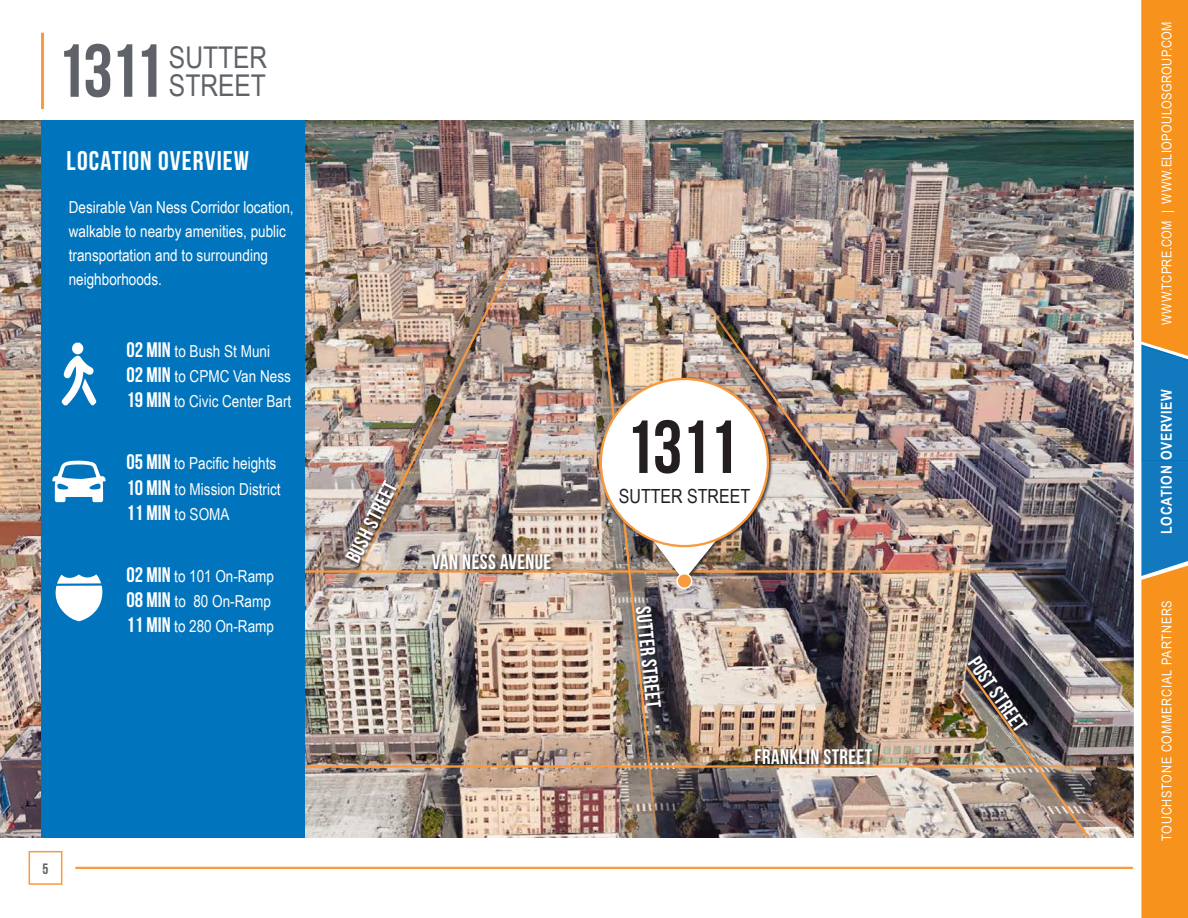
<style>
.page{position:relative;width:1188px;height:918px;background:#fff}
.page>*{position:absolute;margin:0;border:0;box-sizing:border-box;transform-origin:0 0}
.t1{font:700 75px "Bebas Neue";color:#5f6369}
.Body{font:700 75px "Bebas Neue";color:#231f20}
.t2{font:30px/28.5px "Arial Narrow";color:#5f6369}
.t3{font:700 27px "Bebas Neue";letter-spacing:.04em;color:#fff}
.Body-2{font:700 21px "Bebas Neue";letter-spacing:.02em;color:#fff}
.Body-3{font:19.5px "Arial Narrow";color:#231f20}
.Body-4{font:16.5px/24px "Arial Narrow";color:#fff}
.Body-5{font:700 15px "Arial Narrow";letter-spacing:.05em;color:#fff}
.t4{font:700 15px "Bebas Neue";color:#5f6369}
.t5{font:13.5px "Arial Narrow";letter-spacing:.03em;color:#fff}
.t6{font:13.5px "Arial Narrow";letter-spacing:.05em;color:#fff}
.s1{font-family:"Bebas Neue";font-weight:700;font-size:21px}
</style>
<div class="page">
<div style="left:29px;top:851px;width:33px;height:34px;border:2px solid #f89a3f"></div>
<hr style="left:75px;top:867px;width:1058px;height:2px;background:#f89a3f">
<svg style="left:1141px;top:0;width:47px;height:918px;background:#c18e46"></svg>
<hr style="left:41px;top:33px;width:3px;height:76px;background:#f89a3f">
<img style="left:0;top:121px;width:1134px;height:717px">
<hr style="left:0;top:765px;width:1134px;height:3px;background:#f89a3f">
<img style="left:963px;top:663px;width:129px;height:176px">
<div style="left:967px;top:655px;width:65px;height:81px;background:#231f20;opacity:.75"></div>
<img style="left:348px;top:237px;width:177px;height:351px">
<div style="left:755px;top:748px;width:121px;height:21px;background:#231f20;opacity:.75"></div>
<hr style="left:0;top:570px;width:1065px;height:3px;background:#f89a3f">
<div style="left:41px;top:121px;width:264px;height:717px;background:#0075bd"></div>
<svg style="left:62px;top:343px;width:34px;height:62px"></svg>
<svg style="left:52px;top:460px;width:54px;height:42px"></svg>
<svg style="left:56px;top:574px;width:46px;height:47px"></svg>
<div style="left:344px;top:479px;width:56px;height:89px;background:#231f20;opacity:.75"></div>
<img style="left:592px;top:224px;width:264px;height:614px">
<div style="left:677px;top:574px;width:15px;height:14px;background:#f89a3f;border-radius:50%"></div>
<div style="left:676px;top:573px;width:16px;height:16px;border:2px solid #fff;border-radius:50%"></div>
<div style="left:432px;top:553px;width:123px;height:20px;background:#231f20;opacity:.75"></div>
<h1 class="t1" style="left:56px;top:30px;width:109px">1311</h1>
<h2 class="t2" style="left:169px;top:42px;width:100px">SUTTER<br>STREET</h2>
<p class="t3" style="left:67px;top:145px;width:184px">LOCATION OVERVIEW</p>
<p class="Body-4" style="left:69px;top:194px;width:227px">Desirable Van Ness Corridor location, walkable to nearby amenities, public transportation and to surrounding neighborhoods.</p>
<p class="Body-4" style="left:127px;top:338px;width:145px"><span class="s1">02 MIN</span> to Bush St Muni</p>
<p class="Body-4" style="left:127px;top:363px;width:166px"><span class="s1">02 MIN</span> to CPMC Van Ness</p>
<p class="Body-4" style="left:127px;top:389px;width:166px"><span class="s1">19 MIN</span> to Civic Center Bart</p>
<p class="Body-4" style="left:127px;top:451px;width:151px"><span class="s1">05 MIN</span> to Pacific heights</p>
<p class="Body-4" style="left:127px;top:476px;width:155px"><span class="s1">10 MIN</span> to Mission District</p>
<p class="Body-4" style="left:127px;top:501px;width:104px"><span class="s1">11 MIN</span> to SOMA</p>
<p class="Body-4" style="left:127px;top:564px;width:149px"><span class="s1">02 MIN</span> to 101 On-Ramp</p>
<p class="Body-4" style="left:127px;top:589px;width:146px"><span class="s1">08 MIN</span> to 80 On-Ramp</p>
<p class="Body-4" style="left:127px;top:614px;width:149px"><span class="s1">11 MIN</span> to 280 On-Ramp</p>
<p class="Body-2" style="left:341px;top:556px;width:89px;rotate:-63deg">BUSH STREET</p>
<p class="Body-2" style="left:432px;top:550px;width:121px">VAN NESS AVENUE</p>
<p class="t4" style="left:43px;top:860px;width:7px">5</p>
<p class="Body" style="left:625px;top:406px;width:115px">1311</p>
<p class="Body-3" style="left:619px;top:481px;width:133px">SUTTER STREET</p>
<p class="Body-2" style="left:655px;top:605px;width:104px;rotate:84deg">SUTTER STREET</p>
<p class="Body-2" style="left:755px;top:745px;width:119px">FRANKLIN STREET</p>
<p class="Body-2" style="left:982px;top:652px;width:87px;rotate:55deg">POST STREET</p>
<p class="t5" style="left:1157px;top:325px;width:305px;rotate:-90deg">WWW.TCPRE.COM | WWW.ELIOPOULOSGROUP.COM</p>
<p class="Body-5" style="left:1155px;top:534px;width:146px;rotate:-90deg">LOCATION OVERVIEW</p>
<p class="t6" style="left:1157px;top:841px;width:242px;rotate:-90deg">TOUCHSTONE COMMERCIAL PARTNERS</p>
</div>
